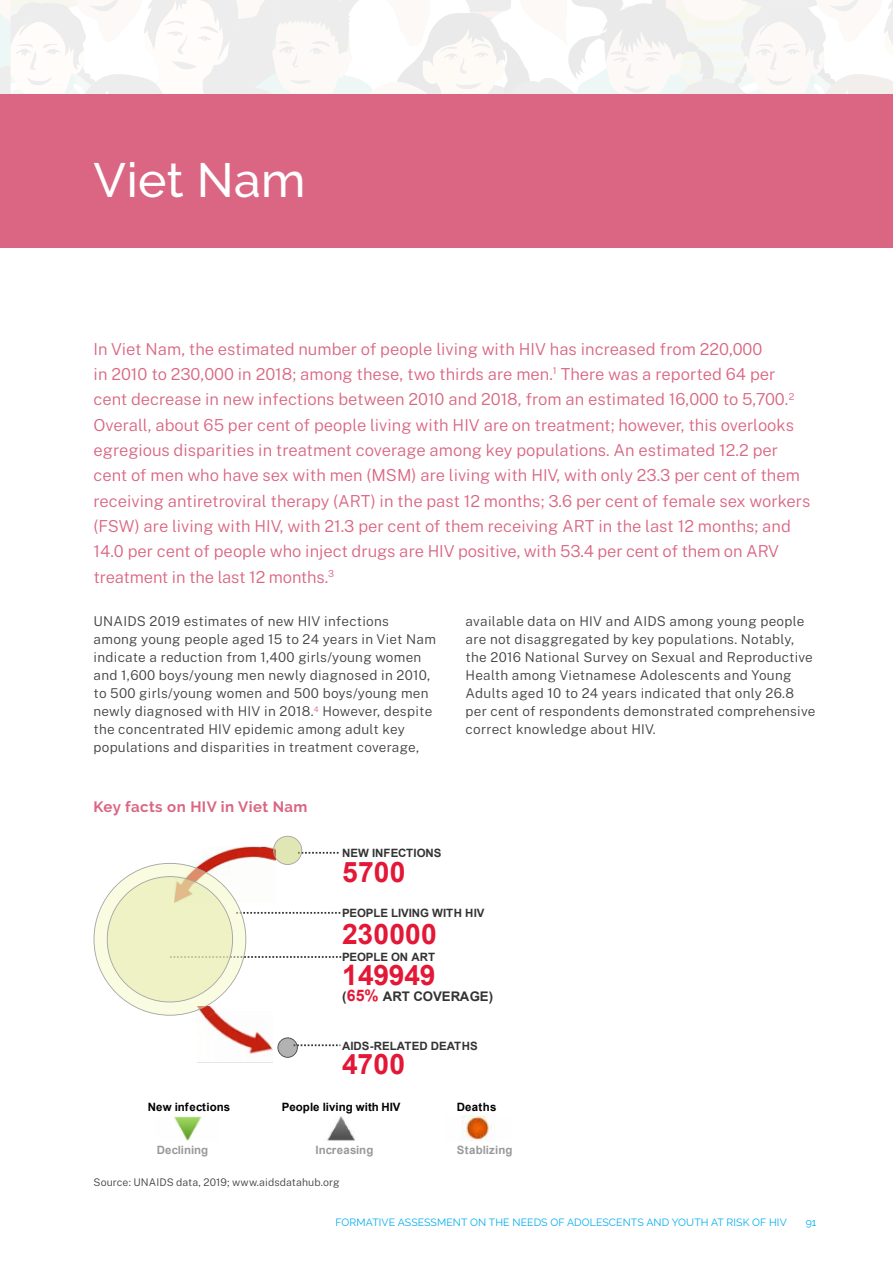
<style>
.page{position:relative;width:893px;height:1263px;background:#fff}
.page>*{position:absolute;margin:0;border:0;box-sizing:border-box;transform-origin:0 0}
.t1{font:500 48px "Raleway";letter-spacing:.01em;color:#fff}
.t2{font:700 28.2px "Arial";letter-spacing:.005em;color:#e31837}
.t3{font:300 16.5px/25.3px "Public Sans";color:#da6683}
.t4{font:700 15px "Raleway";letter-spacing:.03em;color:#da6683}
.t5{font:300 13.5px/18px "Public Sans";letter-spacing:.02em;color:#414042}
.t6{font:700 13.2px "Arial";letter-spacing:-.01em;color:#333}
.t7{font:700 11.55px "Arial";letter-spacing:-.01em;color:#333}
.t8{font:700 11.55px "Arial";color:#000}
.t9{font:700 11.55px "Arial";letter-spacing:.005em;color:#999}
.t10{font:10.5px "Raleway";letter-spacing:.01em;color:#00aeef}
.t11{font:300 10.5px "Public Sans";letter-spacing:.01em;color:#414042}
.s1{font-size:15.9px;color:#e31837}
</style>
<div class="page">
<div style="left:0;top:0;width:893px;height:102px;background:linear-gradient(to right,#f8f7f6,#f6f6f4)"></div>
<div style="left:0;top:94px;width:893px;height:154px;background:#da6683"></div>
<img style="left:197px;top:1016px;width:75px;height:47px">
<img style="left:327px;top:1116px;width:28px;height:25px">
<img style="left:174px;top:1116px;width:28px;height:25px">
<img style="left:461px;top:1115px;width:32px;height:26px">
<svg style="left:94px;top:836px;width:247px;height:180px"></svg>
<svg style="left:277px;top:1037px;width:63px;height:21px"></svg>
<h1 class="t1" style="left:94px;top:152px;width:213px">Viet Nam</h1>
<p class="t3" style="left:94px;top:335px;width:718px">In Viet Nam, the estimated number of people living with HIV has increased from 220,000<br>in 2010 to 230,000 in 2018; among these, two thirds are men.<sup>1</sup> There was a reported 64 per cent decrease in new infections between 2010 and 2018, from an estimated 16,000 to 5,700.<sup>2<br></sup>Overall, about 65 per cent of people living with HIV are on treatment; however, this overlooks egregious disparities in treatment coverage among key populations. An estimated 12.2 per cent of men who have sex with men (MSM) are living with HIV, with only 23.3 per cent of them receiving antiretroviral therapy (ART) in the past 12 months; 3.6 per cent of female sex workers (FSW) are living with HIV, with 21.3 per cent of them receiving ART in the last 12 months; and 14.0 per cent of people who inject drugs are HIV positive, with 53.4 per cent of them on ARV treatment in the last 12 months.<sup>3</sup></p>
<p class="t5" style="left:94px;top:611px;width:344px">UNAIDS 2019 estimates of new HIV infections among young people aged 15 to 24 years in Viet Nam indicate a reduction from 1,400 girls/young women and 1,600 boys/young men newly diagnosed in 2010, to 500 girls/young women and 500 boys/young men newly diagnosed with HIV in 2018.<sup>4</sup> However, despite the concentrated HIV epidemic among adult key populations and disparities in treatment coverage,</p>
<p class="t5" style="left:466px;top:611px;width:351px">available data on HIV and AIDS among young people are not disaggregated by key populations. Notably, the 2016 National Survey on Sexual and Reproductive Health among Vietnamese Adolescents and Young Adults aged 10 to 24 years indicated that only 26.8 per cent of respondents demonstrated comprehensive correct knowledge about HIV.</p>
<p class="t4" style="left:94px;top:798px;width:215px">Key facts on HIV in Viet Nam</p>
<p class="t7" style="left:342px;top:845px;width:101px">NEW INFECTIONS</p>
<h2 class="t2" style="left:342px;top:853px;width:65px">5700</h2>
<p class="t7" style="left:342px;top:905px;width:144px">PEOPLE LIVING WITH HIV</p>
<h2 class="t2" style="left:342px;top:915px;width:96px">230000</h2>
<p class="t7" style="left:342px;top:950px;width:95px">PEOPLE ON ART</p>
<h2 class="t2" style="left:342px;top:957px;width:95px">149949</h2>
<p class="t6" style="left:342px;top:988px;width:152px">(<span class="s1">65%</span> ART COVERAGE)</p>
<p class="t7" style="left:342px;top:1038px;width:137px">AIDS-RELATED DEATHS</p>
<h2 class="t2" style="left:342px;top:1046px;width:64px">4700</h2>
<p class="t8" style="left:148px;top:1100px;width:84px">New infections</p>
<p class="t8" style="left:457px;top:1100px;width:41px">Deaths</p>
<p class="t9" style="left:157px;top:1142px;width:53px">Declining</p>
<p class="t9" style="left:316px;top:1142px;width:59px">Increasing</p>
<p class="t9" style="left:457px;top:1142px;width:57px">Stablizing</p>
<p class="t8" style="left:282px;top:1100px;width:120px">People living with HIV</p>
<p class="t11" style="left:94px;top:1175px;width:248px">Source: UNAIDS data, 2019; www.aidsdatahub.org</p>
<p class="t10" style="left:335px;top:1216px;width:453px">FORMATIVE ASSESSMENT ON THE NEEDS OF ADOLESCENTS AND YOUTH AT RISK OF HIV</p>
<p class="t10" style="left:806px;top:1216px;width:12px">91</p>
</div>
